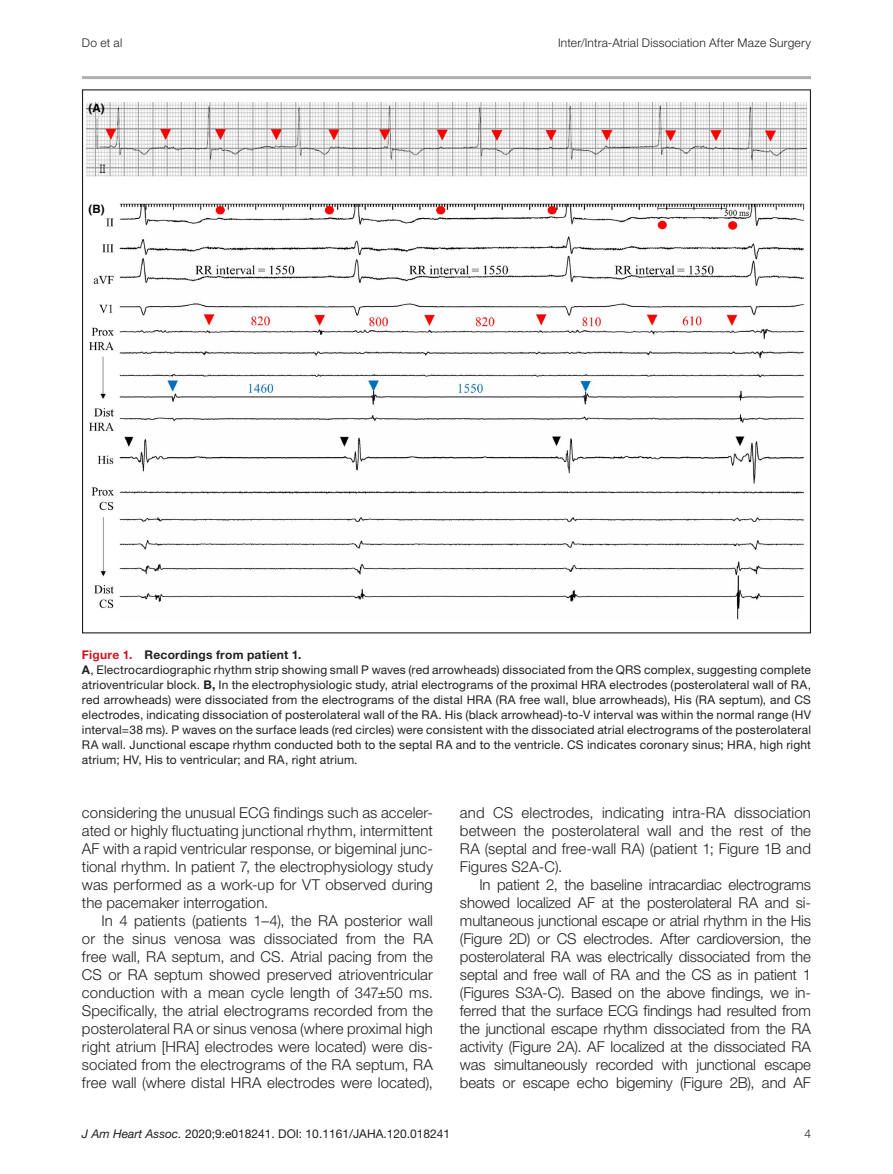
<style>
.page{position:relative;width:893px;height:1174px;background:#fff}
.page>*{position:absolute;margin:0;border:0;box-sizing:border-box;transform-origin:0 0}
.t1{font:300 15px/18px "Helvetica Neue LT Std";letter-spacing:.005em;color:#231f20;text-align:justify}
.t2{font:12px/15px "Helvetica Neue LT Std";letter-spacing:.015em;color:#231f20}
.t3{font:300 12px "Helvetica Neue LT Std";letter-spacing:.015em;color:#231f20}
.t4{font:700 11.55px "Helvetica";color:#000}
.s1{font-weight:700;color:#cd151d}
.s2{font-weight:700}
.s3{font-style:italic}
</style>
<div class="page">
<img style="left:87px;top:102px;width:719px;height:518px">
<hr style="left:82px;top:76px;width:729px;height:3px;background:#aeafb3">
<p class="t3" style="left:82px;top:35px;width:42px">Do et al</p>
<p class="t3" style="left:558px;top:35px;width:254px">Inter/Intra-Atrial Dissociation After Maze Surgery</p>
<p class="t4" style="left:89px;top:101px;width:18px">(A)</p>
<p class="t4" style="left:89px;top:202px;width:18px">(B)</p>
<p class="t2" style="left:82px;top:647px;width:731px"><span class="s1">Figure 1.</span> <span class="s2">Recordings from patient 1.<br>A</span>, Electrocardiographic rhythm strip showing small P waves (red arrowheads) dissociated from the QRS complex, suggesting complete atrioventricular block. <span class="s2">B,</span> In the electrophysiologic study, atrial electrograms of the proximal HRA electrodes (posterolateral wall of RA, red arrowheads) were dissociated from the electrograms of the distal HRA (RA free wall, blue arrowheads), His (RA septum), and CS electrodes, indicating dissociation of posterolateral wall of the RA. His (black arrowhead)-to-V interval was within the normal range (HV interval=38 ms). P waves on the surface leads (red circles) were consistent with the dissociated atrial electrograms of the posterolateral RA wall. Junctional escape rhythm conducted both to the septal RA and to the ventricle. CS indicates coronary sinus; HRA, high right atrium; HV, His to ventricular; and RA, right atrium.</p>
<p class="t1" style="left:82px;top:803px;width:353px">considering the unusual ECG findings such as acceler&shy;ated or highly fluctuating junctional rhythm, intermittent AF with a rapid ventricular response, or bigeminal junc&shy;tional rhythm. In patient 7, the electrophysiology study was performed as a work-up for VT observed during the pacemaker interrogation.</p>
<p class="t1" style="left:82px;top:911px;width:353px;text-indent:20px">In 4 patients (patients 1–4), the RA posterior wall or the sinus venosa was dissociated from the RA free wall, RA septum, and CS. Atrial pacing from the CS or RA septum showed preserved atrioventricular conduction with a mean cycle length of 347±50 ms.<br>Specifically, the atrial electrograms recorded from the posterolateral RA or sinus venosa (where proximal high right atrium [HRA] electrodes were located) were dis&shy;sociated from the electrograms of the RA septum, RA free wall (where distal HRA electrodes were located),</p>
<p class="t1" style="left:460px;top:803px;width:353px">and CS electrodes, indicating intra-RA dissociation between the posterolateral wall and the rest of the RA (septal and free-wall RA) (patient 1; Figure 1B and Figures S2A-C).</p>
<p class="t1" style="left:460px;top:875px;width:353px;text-indent:20px">In patient 2, the baseline intracardiac electrograms showed localized AF at the posterolateral RA and si&shy;multaneous junctional escape or atrial rhythm in the His (Figure 2D) or CS electrodes. After cardioversion, the posterolateral RA was electrically dissociated from the septal and free wall of RA and the CS as in patient 1 (Figures S3A-C). Based on the above findings, we in&shy;ferred that the surface ECG findings had resulted from the junctional escape rhythm dissociated from the RA activity (Figure 2A). AF localized at the dissociated RA was simultaneously recorded with junctional escape beats or escape echo bigeminy (Figure 2B), and AF</p>
<p class="t2" style="left:82px;top:1126px;width:370px"><span class="s3">J Am Heart Assoc.</span> 2020;9:e018241. DOI: 10.1161/JAHA.120.018241</p>
<p class="t3" style="left:804px;top:1126px;width:8px">4</p>
</div>
